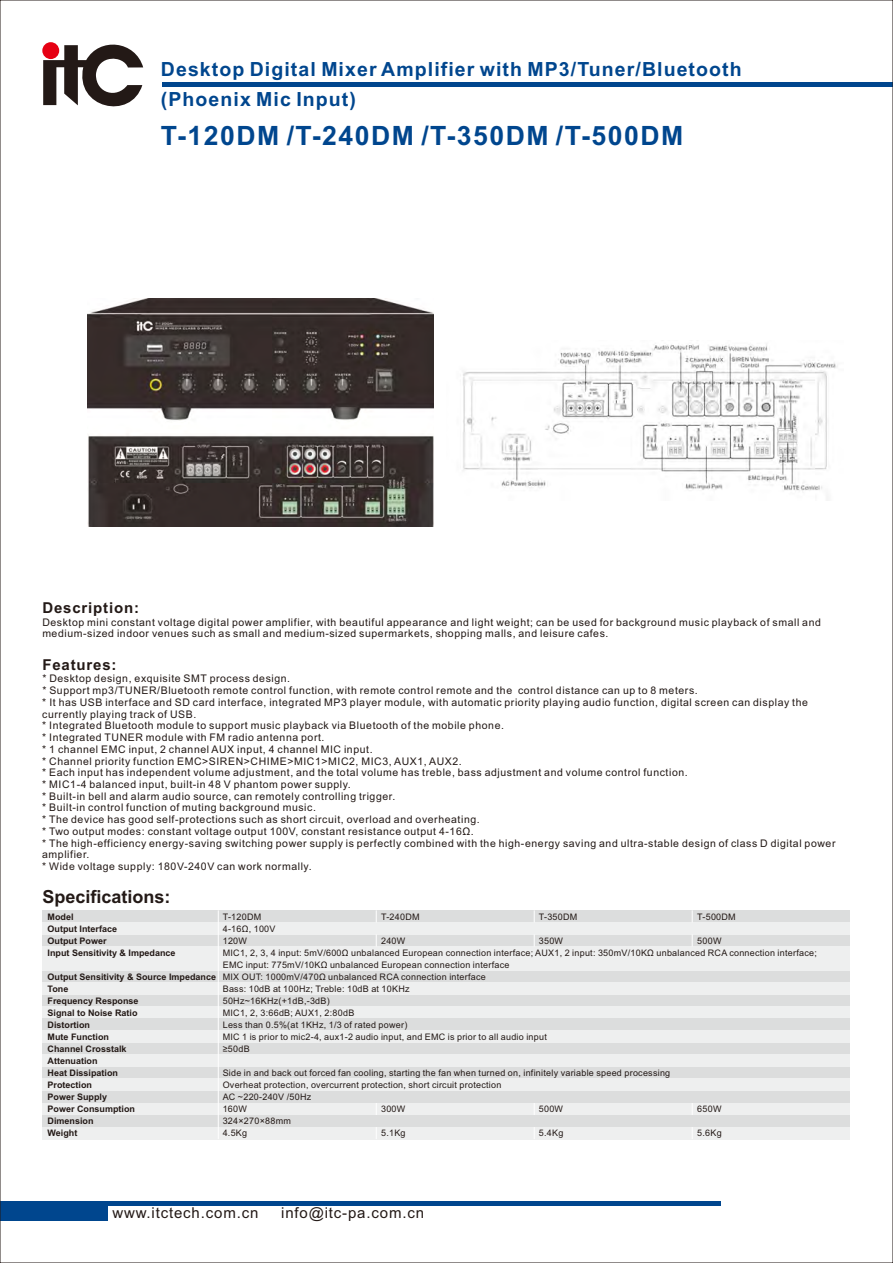
<style>
.page{position:relative;width:893px;height:1263px;background:#fff}
.page>*{position:absolute;margin:0;border:0;box-sizing:border-box;transform-origin:0 0}
.t1{font:700 26.55px "Arial";letter-spacing:.055em;color:#00468e}
.t2{font:700 19.5px/30px "Arial";letter-spacing:.055em;color:#00468e}
.t3{font:700 18px "Arial";color:#231916}
.t4{font:15px "Arial";letter-spacing:.055em;color:#231916}
.t5{font:700 15px "Arial";letter-spacing:.055em;color:#231916}
.t6{font:10.5px/11.7px "Arial";letter-spacing:.055em;color:#231916}
.t7{font:9px/12px "Arial";letter-spacing:.03em;color:#231916}
.t8{font:700 9px/12px "Arial";color:#231916}
</style>
<div class="page">
<hr style="left:0;top:1202px;width:720px;height:4px;background:#00468e">
<div style="left:0;top:1202px;width:108px;height:18px;background:#00468e"></div>
<hr style="left:163px;top:82px;width:730px;height:4px;background:#00468e">
<svg style="left:43px;top:42px;width:100px;height:65px"></svg>
<div style="left:42px;top:910px;width:808px;height:12px;background:#dcdddd"></div>
<div style="left:42px;top:934px;width:808px;height:12px;background:#dcdddd"></div>
<div style="left:42px;top:970px;width:808px;height:12px;background:#dcdddd"></div>
<div style="left:42px;top:995px;width:808px;height:12px;background:#dcdddd"></div>
<div style="left:42px;top:1007px;width:808px;height:12px;background:#eeefef"></div>
<div style="left:42px;top:982px;width:808px;height:13px;background:#eeefef"></div>
<div style="left:42px;top:946px;width:808px;height:24px;background:#eeefef"></div>
<div style="left:42px;top:922px;width:808px;height:12px;background:#eeefef"></div>
<div style="left:42px;top:1019px;width:808px;height:12px;background:#dcdddd"></div>
<div style="left:42px;top:1043px;width:808px;height:12px;background:#dcdddd"></div>
<div style="left:42px;top:1031px;width:808px;height:12px;background:#eeefef"></div>
<div style="left:42px;top:1091px;width:808px;height:12px;background:#dcdddd"></div>
<div style="left:42px;top:1067px;width:808px;height:12px;background:#dcdddd"></div>
<div style="left:42px;top:1079px;width:808px;height:12px;background:#eeefef"></div>
<div style="left:42px;top:1055px;width:808px;height:12px;background:#eeefef"></div>
<div style="left:42px;top:1103px;width:808px;height:12px;background:#eeefef"></div>
<div style="left:42px;top:1115px;width:808px;height:12px;background:#dcdddd"></div>
<div style="left:42px;top:1127px;width:808px;height:12px;background:#eeefef"></div>
<svg style="left:376px;top:910px;width:1px;height:12px"></svg>
<svg style="left:534px;top:910px;width:1px;height:12px"></svg>
<hr style="left:218px;top:910px;width:1px;height:229px;background:#fff">
<svg style="left:376px;top:1103px;width:1px;height:12px"></svg>
<svg style="left:534px;top:1103px;width:1px;height:12px"></svg>
<svg style="left:692px;top:1103px;width:1px;height:12px"></svg>
<svg style="left:376px;top:1127px;width:1px;height:12px"></svg>
<svg style="left:534px;top:1127px;width:1px;height:12px"></svg>
<svg style="left:692px;top:1127px;width:1px;height:12px"></svg>
<svg style="left:692px;top:910px;width:1px;height:12px"></svg>
<svg style="left:376px;top:934px;width:1px;height:12px"></svg>
<svg style="left:534px;top:934px;width:1px;height:12px"></svg>
<svg style="left:692px;top:934px;width:1px;height:12px"></svg>
<img style="left:88px;top:298px;width:346px;height:228px">
<img style="left:463px;top:344px;width:375px;height:147px">
<h2 class="t2" style="left:161px;top:56px;width:582px">Desktop Digital Mixer Amplifier with MP3/Tuner/Bluetooth (Phoenix Mic Input)</h2>
<h1 class="t1" style="left:161px;top:125px;width:524px">T-120DM /T-240DM /T-350DM /T-500DM</h1>
<h3 class="t5" style="left:42px;top:602px;width:98px">Description:</h3>
<p class="t6" style="left:42px;top:617px;width:780px">Desktop mini constant voltage digital power amplifier, with beautiful appearance and light weight; can be used for background music playback of small and medium-sized indoor venues such as small and medium-sized supermarkets, shopping malls, and leisure cafes.</p>
<h3 class="t5" style="left:42px;top:659px;width:76px">Features:</h3>
<p class="t6" style="left:42px;top:674px;width:795px">* Desktop design, exquisite SMT process design.<br>* Support mp3/TUNER/Bluetooth remote control function, with remote control remote and the control distance can up to 8 meters.<br>* It has USB interface and SD card interface, integrated MP3 player module, with automatic priority playing audio function, digital screen can display the currently playing track of USB.<br>* Integrated Bluetooth module to support music playback via Bluetooth of the mobile phone.<br>* Integrated TUNER module with FM radio antenna port.<br>* 1 channel EMC input, 2 channel AUX input, 4 channel MIC input.<br>* Channel priority function EMC&gt;SIREN&gt;CHIME&gt;MIC1&gt;MIC2, MIC3, AUX1, AUX2.<br>* Each input has independent volume adjustment, and the total volume has treble, bass adjustment and volume control function.<br>* MIC1-4 balanced input, built-in 48 V phantom power supply.<br>* Built-in bell and alarm audio source, can remotely controlling trigger.<br>* Built-in control function of muting background music.<br>* The device has good self-protections such as short circuit, overload and overheating.<br>* Two output modes: constant voltage output 100V, constant resistance output 4-16Ω.<br>* The high-efficiency energy-saving switching power supply is perfectly combined with the high-energy saving and ultra-stable design of class D digital power amplifier.<br>* Wide voltage supply: 180V-240V can work normally.</p>
<h3 class="t3" style="left:42px;top:890px;width:130px">Specifications:</h3>
<p class="t7" style="left:223px;top:911px;width:596px">T-120DM<br>4-16Ω, 100V<br>120W<br>MIC1, 2, 3, 4 input: 5mV/600Ω unbalanced European connection interface; AUX1, 2 input: 350mV/10KΩ unbalanced RCA connection interface; EMC input: 775mV/10KΩ unbalanced European connection interface<br>MIX OUT: 1000mV/470Ω unbalanced RCA connection interface<br>Bass: 10dB at 100Hz; Treble: 10dB at 10KHz<br>50Hz~16KHz(+1dB,-3dB)<br>MIC1, 2, 3:66dB; AUX1, 2:80dB<br>Less than 0.5%(at 1KHz, 1/3 of rated power)<br>MIC 1 is prior to mic2-4, aux1-2 audio input, and EMC is prior to all audio input<br>≥50dB</p>
<p class="t7" style="left:223px;top:1067px;width:449px">Side in and back out forced fan cooling, starting the fan when turned on, infinitely variable speed processing Overheat protection, overcurrent protection, short circuit protection<br>AC ~220-240V /50Hz<br>160W<br>324×270×88mm<br>4.5Kg</p>
<p class="t7" style="left:381px;top:911px;width:40px">T-240DM</p>
<p class="t7" style="left:381px;top:935px;width:26px">240W</p>
<p class="t7" style="left:539px;top:911px;width:40px">T-350DM</p>
<p class="t7" style="left:539px;top:935px;width:26px">350W</p>
<p class="t7" style="left:697px;top:911px;width:40px">T-500DM</p>
<p class="t7" style="left:697px;top:935px;width:26px">500W</p>
<p class="t8" style="left:48px;top:911px;width:130px">Model<br>Output Interface<br>Output Power<br>Input Sensitivity &amp; Impedance</p>
<p class="t8" style="left:48px;top:972px;width:170px">Output Sensitivity &amp; Source Impedance<br>Tone<br>Frequency Response<br>Signal to Noise Ratio<br>Distortion<br>Mute Function<br>Channel Crosstalk<br>Attenuation<br>Heat Dissipation<br>Protection<br>Power Supply<br>Power Consumption<br>Dimension<br>Weight</p>
<p class="t7" style="left:381px;top:1103px;width:26px">300W</p>
<p class="t7" style="left:381px;top:1127px;width:26px">5.1Kg</p>
<p class="t7" style="left:539px;top:1103px;width:26px">500W</p>
<p class="t7" style="left:539px;top:1127px;width:26px">5.4Kg</p>
<p class="t7" style="left:697px;top:1103px;width:26px">650W</p>
<p class="t7" style="left:697px;top:1127px;width:26px">5.6Kg</p>
<h3 class="t4" style="left:112px;top:1207px;width:147px">www.itctech.com.cn</h3>
<h3 class="t4" style="left:281px;top:1207px;width:144px">info@itc-pa.com.cn</h3>
</div>
